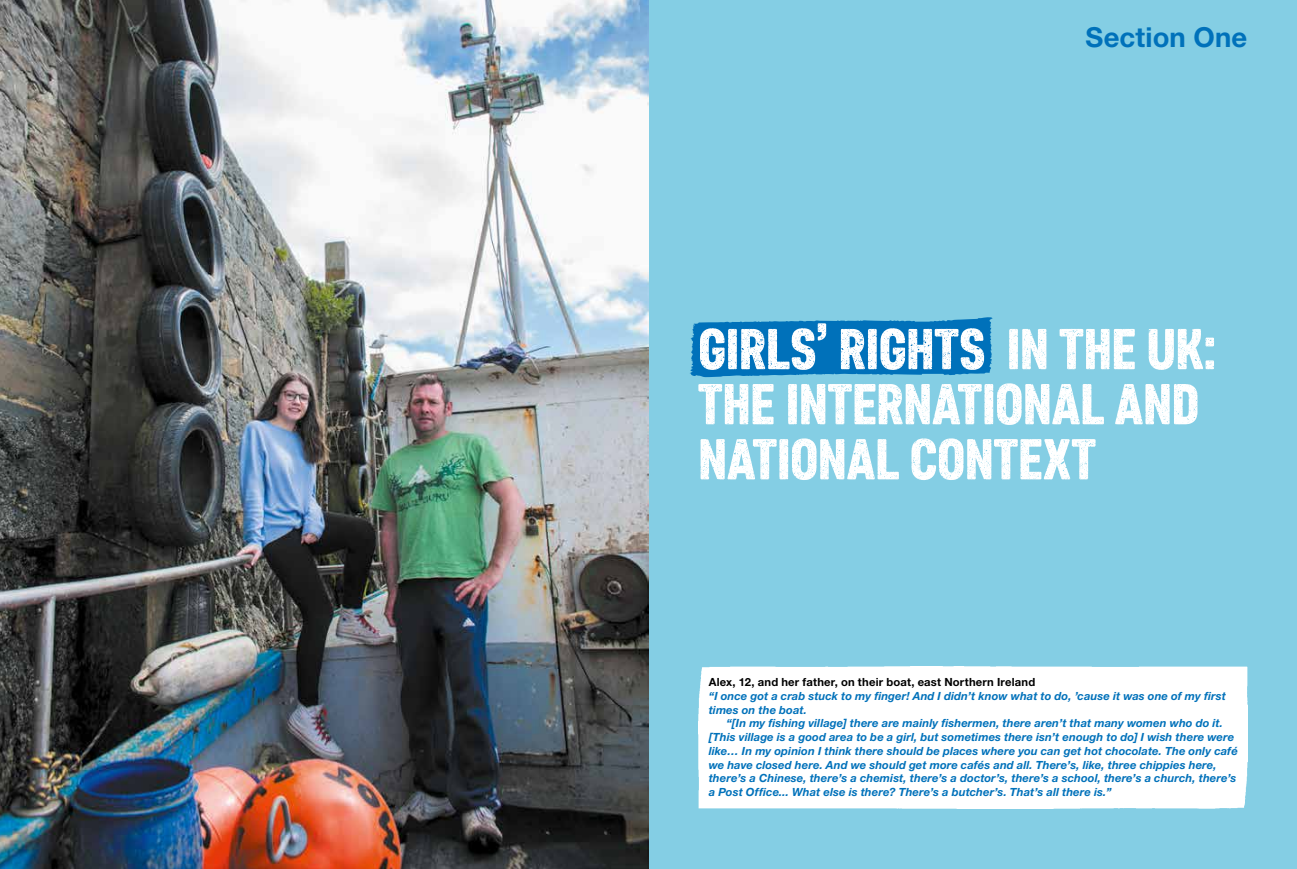
<style>
.page{position:relative;width:1297px;height:869px;background:#fff}
.page>*{position:absolute;margin:0;border:0;box-sizing:border-box;transform-origin:0 0}
.t1{font:57.5px/55px "Core Paint B3";color:#fff}
.t2{font:700 27.5px "Helvetica Neue";letter-spacing:.01em;color:#0071ba}
.t3{font:italic 700 11.25px/13.8px "Helvetica Neue";letter-spacing:.01em;color:#0071ba}
.t4{font:700 11.25px "Helvetica Neue";letter-spacing:.02em;color:#000}
</style>
<div class="page">
<div style="left:648px;top:0;width:649px;height:868px;background:#84cee4"></div>
<svg style="left:690px;top:317px;width:303px;height:60px;background:#0f7bbe"></svg>
<img style="left:0;top:0;width:648px;height:868px">
<div style="left:698px;top:666px;width:549px;height:142px;background:#fff"></div>
<h2 class="t2" style="left:1085px;top:20px;width:163px">Section One</h2>
<h1 class="t1" style="left:698px;top:321px;width:519px">GIRLS’ RIGHTS IN THE UK:<br>THE INTERNATIONAL AND<br>NATIONAL CONTEXT</h1>
<p class="t4" style="left:709px;top:674px;width:328px">Alex, 12, and her father, on their boat, east Northern Ireland</p>
<p class="t3" style="left:709px;top:688px;width:519px">“I once got a crab stuck to my finger! And I didn’t know what to do, ’cause it was one of my first times on the boat.</p>
<p class="t3" style="left:709px;top:716px;width:530px;text-indent:18px">“[In my fishing village] there are mainly fishermen, there aren’t that many women who do it. [This village is a good area to be a girl, but sometimes there isn’t enough to do] I wish there were like… In my opinion I think there should be places where you can get hot chocolate. The only café we have closed here. And we should get more cafés and all. There’s, like, three chippies here, there’s a Chinese, there’s a chemist, there’s a doctor’s, there’s a school, there’s a church, there’s a Post Office... What else is there? There’s a butcher’s. That’s all there is.”</p>
</div>
